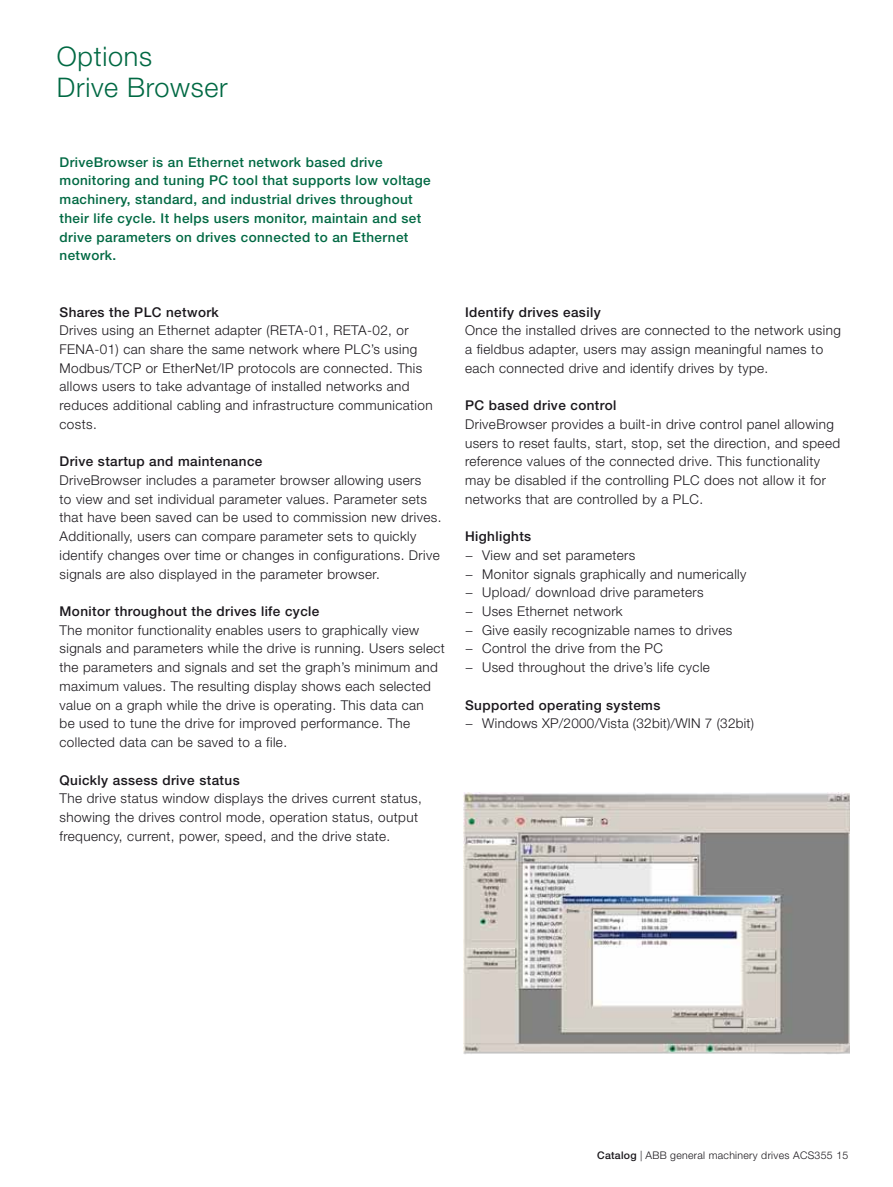
<style>
.page{position:relative;width:893px;height:1187px;background:#fff}
.page>*{position:absolute;margin:0;border:0;box-sizing:border-box;transform-origin:0 0}
.t1{font:300 27px/31.5px "Helvetica Neue";letter-spacing:.025em;color:#006943}
.t2{font:300 13.5px/18.8px "Helvetica Neue";letter-spacing:.03em;color:#1a171c}
.t3{font:500 13.5px/18.8px "Helvetica Neue";letter-spacing:.03em;color:#006943}
.t4{font:500 13.5px "Helvetica Neue";letter-spacing:.03em;color:#1a171c}
.t5{font:300 10.5px "Helvetica Neue";letter-spacing:.03em;color:#1a171c}
.s1{font-weight:500}
</style>
<div class="page">
<img style="left:463px;top:792px;width:386px;height:262px">
<h1 class="t1" style="left:57px;top:43px;width:172px">Options<br>Drive Browser</h1>
<p class="t3" style="left:60px;top:154px;width:373px">DriveBrowser is an Ethernet network based drive monitoring and tuning PC tool that supports low voltage machinery, standard, and industrial drives throughout their life cycle. It helps users monitor, maintain and set drive parameters on drives connected to an Ethernet network.</p>
<p class="t4" style="left:60px;top:307px;width:161px">Shares the PLC network</p>
<p class="t2" style="left:60px;top:322px;width:375px">Drives using an Ethernet adapter (RETA-01, RETA-02, or FENA-01) can share the same network where PLC’s using Modbus/TCP or EtherNet/IP protocols are connected. This allows users to take advantage of installed networks and reduces additional cabling and infrastructure communication costs.</p>
<p class="t4" style="left:60px;top:456px;width:204px">Drive startup and maintenance</p>
<p class="t2" style="left:60px;top:472px;width:383px">DriveBrowser includes a parameter browser allowing users<br>to view and set individual parameter values. Parameter sets that have been saved can be used to commission new drives.<br>Additionally, users can compare parameter sets to quickly identify changes over time or changes in configurations. Drive signals are also displayed in the parameter browser.</p>
<p class="t4" style="left:60px;top:606px;width:261px">Monitor throughout the drives life cycle</p>
<p class="t2" style="left:60px;top:621px;width:387px">The monitor functionality enables users to graphically view signals and parameters while the drive is running. Users select the parameters and signals and set the graph’s minimum and maximum values. The resulting display shows each selected value on a graph while the drive is operating. This data can<br>be used to tune the drive for improved performance. The collected data can be saved to a file.</p>
<p class="t4" style="left:60px;top:774px;width:182px">Quickly assess drive status</p>
<p class="t2" style="left:60px;top:790px;width:364px">The drive status window displays the drives current status, showing the drives control mode, operation status, output frequency, current, power, speed, and the drive state.</p>
<p class="t4" style="left:465px;top:307px;width:137px">Identify drives easily</p>
<p class="t2" style="left:465px;top:322px;width:377px">Once the installed drives are connected to the network using a fieldbus adapter, users may assign meaningful names to each connected drive and identify drives by type.</p>
<p class="t4" style="left:465px;top:400px;width:153px">PC based drive control</p>
<p class="t2" style="left:465px;top:416px;width:377px">DriveBrowser provides a built-in drive control panel allowing users to reset faults, start, stop, set the direction, and speed reference values of the connected drive. This functionality may be disabled if the controlling PLC does not allow it for networks that are controlled by a PLC.</p>
<p class="t4" style="left:465px;top:531px;width:68px">Highlights</p>
<p class="t2" style="left:465px;top:547px;width:283px">− View and set parameters<br>− Monitor signals graphically and numerically − Upload/ download drive parameters<br>− Uses Ethernet network<br>− Give easily recognizable names to drives<br>− Control the drive from the PC<br>− Used throughout the drive’s life cycle</p>
<p class="t4" style="left:465px;top:700px;width:197px">Supported operating systems</p>
<p class="t2" style="left:465px;top:715px;width:291px">− Windows XP/2000/Vista (32bit)/WIN 7 (32bit)</p>
<p class="t5" style="left:597px;top:1151px;width:253px"><span class="s1">Catalog</span> | ABB general machinery drives ACS355 15</p>
</div>
